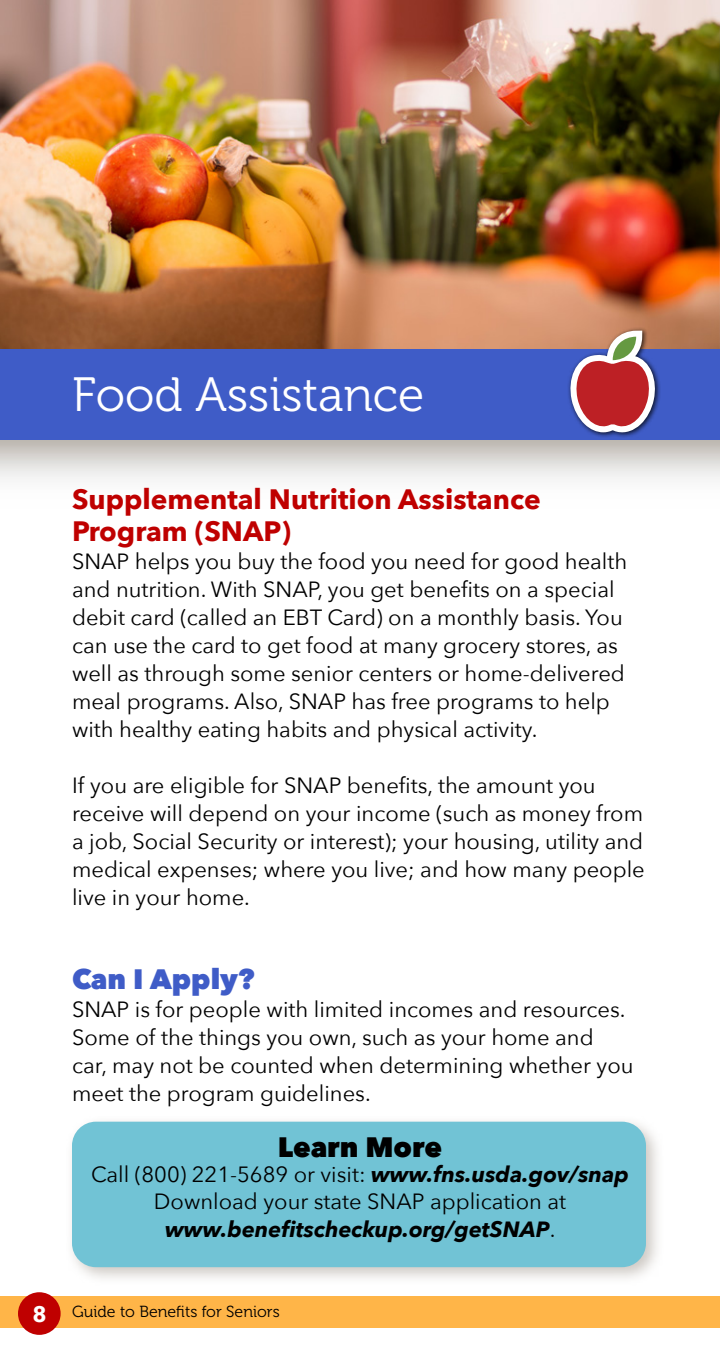
<style>
.page{position:relative;width:720px;height:1368px;background:#fff}
.page>*{position:absolute;margin:0;border:0;box-sizing:border-box;transform-origin:0 0}
.Heading_1{font:48px "Museo 300";color:#fff}
.subhead1{font:700 28px/32px "Avenir Next";color:#bf0000}
.apply{font:800 28px "Avenir Next";color:#3f5cc7}
.Text{font:800 28px "Avenir Next";color:#000}
.Text-2{font:22px/28px "Avenir Next";color:#000}
.t1{font:16px "Museo 300";color:#000}
.s1{font-weight:700;font-style:italic}
.s2{font-family:"Avenir Next";font-weight:700;font-size:22px;color:#fff}
</style>
<div class="page">
<div style="left:0;top:1296px;width:720px;height:32px;background:#ffb548"></div>
<div style="left:18px;top:1292px;width:43px;height:43px;background:#bf0000;border-radius:50%"></div>
<img style="left:0;top:0;width:720px;height:349px">
<div style="left:65px;top:1115px;width:600px;height:171px;background:#bdb7b0;opacity:.75"></div>
<div style="left:72px;top:1122px;width:574px;height:145px;background:#71c3d5;border-radius:24px"></div>
<div style="left:0;top:439px;width:720px;height:69px;background:linear-gradient(to bottom,#c5c1bb,#fff)"></div>
<div style="left:0;top:349px;width:720px;height:91px;background:#3f5cc7"></div>
<div style="left:567px;top:328px;width:94px;height:110px;background:#000;opacity:.75"></div>
<svg style="left:567px;top:331px;width:89px;height:103px"></svg>
<p class="Heading_1" style="left:72px;top:368px;width:354px">Food Assistance</p>
<p class="subhead1" style="left:72px;top:483px;width:470px">Supplemental Nutrition Assistance<br>Program (SNAP)</p>
<p class="Text-2" style="left:72px;top:546px;width:557px">SNAP helps you buy the food you need for good health and nutrition. With SNAP, you get benefits on a special debit card (called an EBT Card) on a monthly basis. You can use the card to get food at many grocery stores, as well as through some senior centers or home-delivered meal programs. Also, SNAP has free programs to help with healthy eating habits and physical activity.</p>
<p class="Text-2" style="left:72px;top:770px;width:574px">If you are eligible for SNAP benefits, the amount you receive will depend on your income (such as money from a job, Social Security or interest); your housing, utility and medical expenses; where you live; and how many people live in your home.</p>
<p class="apply" style="left:72px;top:962px;width:184px">Can I Apply?</p>
<p class="Text-2" style="left:72px;top:994px;width:563px">SNAP is for people with limited incomes and resources.<br>Some of the things you own, such as your home and car, may not be counted when determining whether you meet the program guidelines.</p>
<p class="Text" style="left:278px;top:1130px;width:166px">Learn More</p>
<p class="Text-2" style="left:91px;top:1160px;width:539px;line-height:27.2px;text-align:center">Call (800) 221-5689 or visit: <span class="s1">www.fns.usda.gov/snap<br></span>Download your state SNAP application at <span class="s1">www.benefitscheckup.org/getSNAP</span>.</p>
<p class="t1" style="left:32px;top:1303px;width:249px"><span class="s2">8</span> Guide to Benefits for Seniors</p>
</div>
